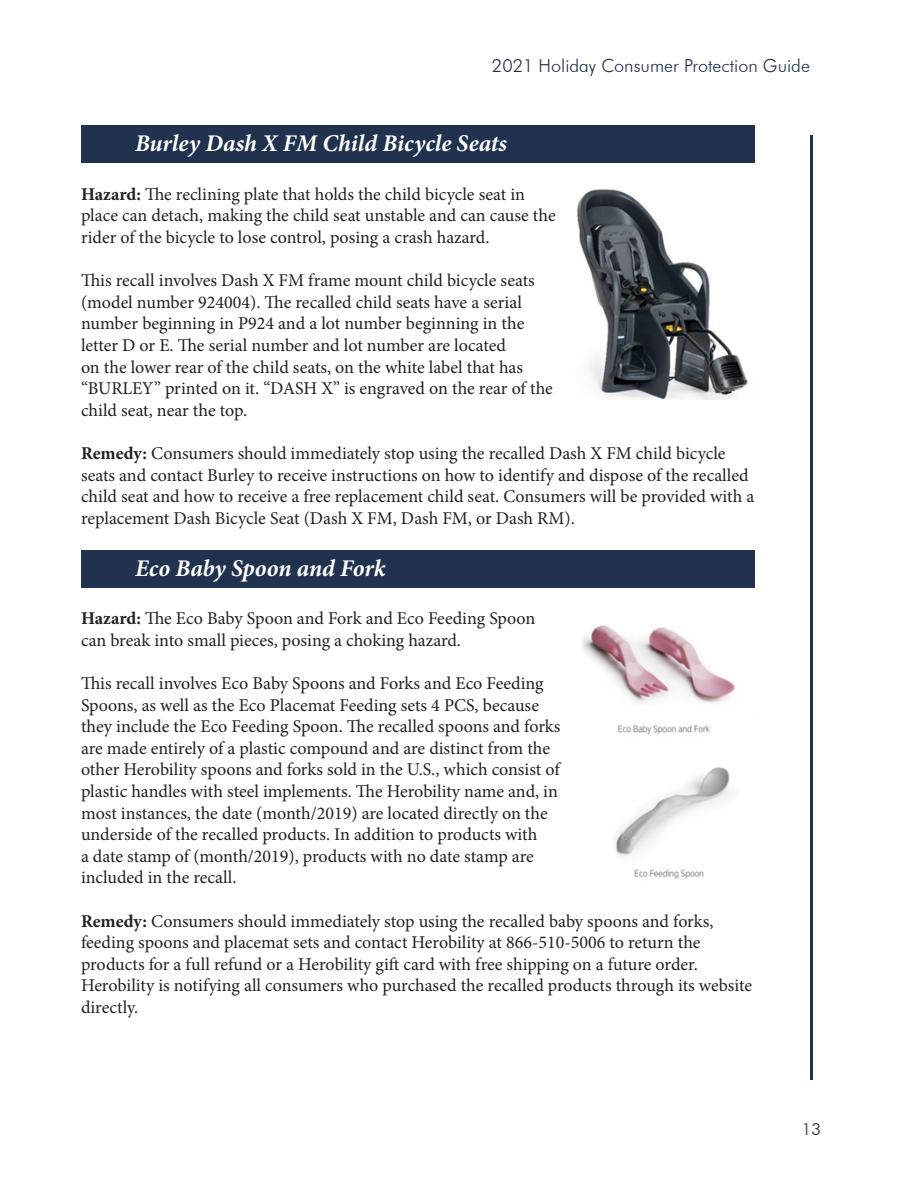
<style>
.page{position:relative;width:918px;height:1188px;background:#fff}
.page>*{position:absolute;margin:0;border:0;box-sizing:border-box;transform-origin:0 0}
.Recalled_Items{font:italic 700 24px "Minion Pro";color:#fff}
.t1{font:18px/21.6px "Minion Pro";color:#231f20}
.t2{font:300 18px "Futura BT";color:#21324f}
.t3{font:300 16.5px "Futura BT";color:#231f20}
.s1{font-weight:700}
</style>
<div class="page">
<hr style="left:810px;top:135px;width:3px;height:945px;background:#21324f">
<div style="left:82px;top:126px;width:673px;height:37px;background:#21324f"></div>
<div style="left:82px;top:550px;width:673px;height:38px;background:#21324f"></div>
<img style="left:577px;top:189px;width:171px;height:211px">
<img style="left:582px;top:625px;width:153px;height:254px">
<p class="t2" style="left:492px;top:55px;width:320px">2021 Holiday Consumer Protection Guide</p>
<p class="Recalled_Items" style="left:135px;top:127px;width:373px">Burley Dash X FM Child Bicycle Seats</p>
<p class="t1" style="left:81px;top:183px;width:476px"><span class="s1">Hazard:</span> The reclining plate that holds the child bicycle seat in place can detach, making the child seat unstable and can cause the rider of the bicycle to lose control, posing a crash hazard.</p>
<p class="t1" style="left:81px;top:270px;width:473px">This recall involves Dash X FM frame mount child bicycle seats (model number 924004). The recalled child seats have a serial number beginning in P924 and a lot number beginning in the letter D or E. The serial number and lot number are located<br>on the lower rear of the child seats, on the white label that has “BURLEY” printed on it. “DASH X” is engraved on the rear of the child seat, near the top.</p>
<p class="t1" style="left:81px;top:443px;width:675px"><span class="s1">Remedy:</span> Consumers should immediately stop using the recalled Dash X FM child bicycle seats and contact Burley to receive instructions on how to identify and dispose of the recalled child seat and how to receive a free replacement child seat. Consumers will be provided with a replacement Dash Bicycle Seat (Dash X FM, Dash FM, or Dash RM).</p>
<p class="Recalled_Items" style="left:135px;top:551px;width:252px">Eco Baby Spoon and Fork</p>
<p class="t1" style="left:81px;top:608px;width:456px"><span class="s1">Hazard:</span> The Eco Baby Spoon and Fork and Eco Feeding Spoon can break into small pieces, posing a choking hazard.</p>
<p class="t1" style="left:81px;top:673px;width:481px">This recall involves Eco Baby Spoons and Forks and Eco Feeding Spoons, as well as the Eco Placemat Feeding sets 4 PCS, because they include the Eco Feeding Spoon. The recalled spoons and forks are made entirely of a plastic compound and are distinct from the other Herobility spoons and forks sold in the U.S., which consist of plastic handles with steel implements. The Herobility name and, in most instances, the date (month/2019) are located directly on the underside of the recalled products. In addition to products with<br>a date stamp of (month/2019), products with no date stamp are included in the recall.</p>
<p class="t1" style="left:81px;top:910px;width:673px"><span class="s1">Remedy:</span> Consumers should immediately stop using the recalled baby spoons and forks, feeding spoons and placemat sets and contact Herobility at 866-510-5006 to return the products for a full refund or a Herobility gift card with free shipping on a future order.<br>Herobility is notifying all consumers who purchased the recalled products through its website directly.</p>
<p class="t3" style="left:802px;top:1119px;width:21px">13</p>
</div>
